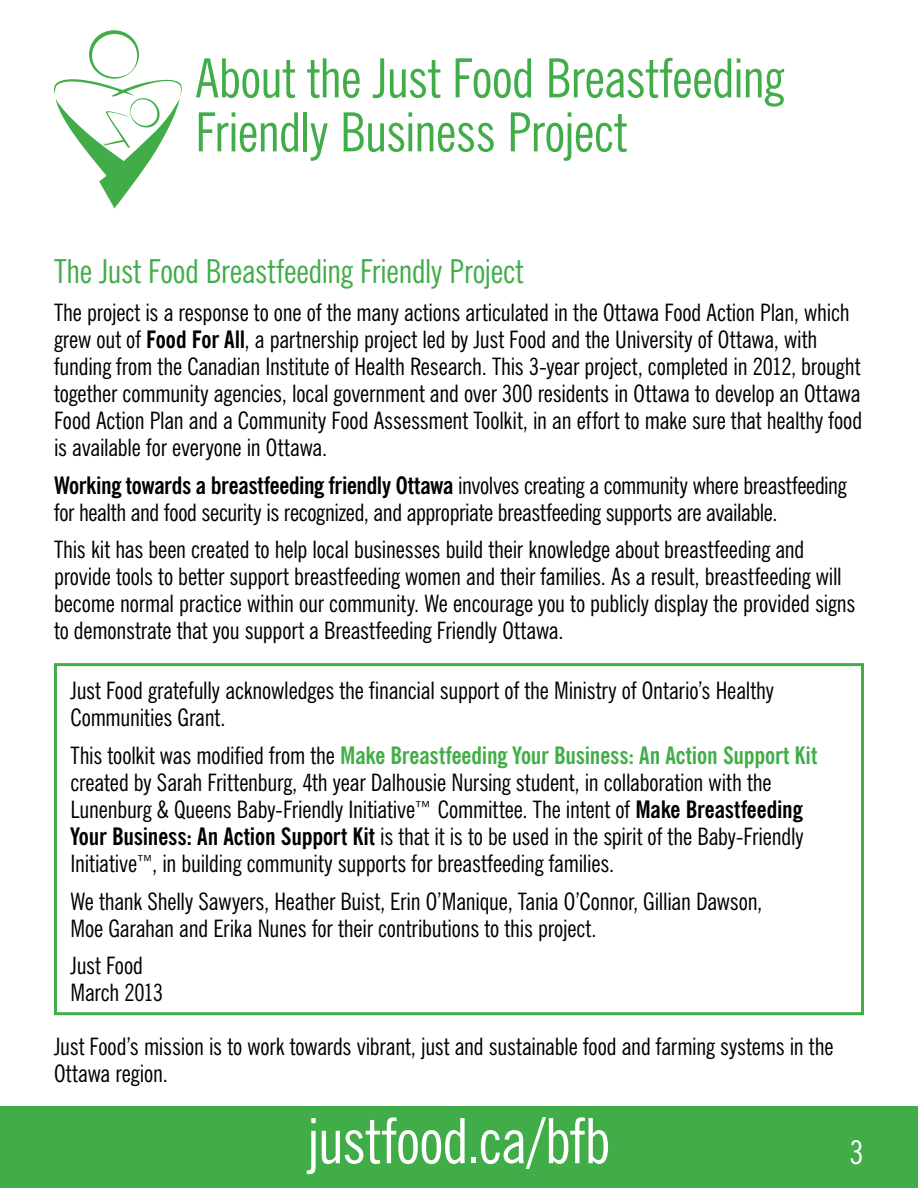
<style>
.page{position:relative;width:918px;height:1188px;background:#fff}
.page>*{position:absolute;margin:0;border:0;box-sizing:border-box;transform-origin:0 0}
.t1{font:condensed 62.55px "News Gothic BT";letter-spacing:-.01em;color:#fff}
.t2{font:condensed 54px/54px "News Gothic BT";letter-spacing:-.015em;color:#41ad49}
.t3{font:condensed 33px "News Gothic BT";letter-spacing:-.01em;color:#41ad49}
.t4{font:condensed 33px "News Gothic BT";color:#fff}
.t5{font:condensed 24px/27px "News Gothic BT";letter-spacing:-.01em;color:#000}
.s1{font-weight:700}
.s2{font-weight:700;color:#41ad49}
</style>
<div class="page">
<div style="left:0;top:1106px;width:918px;height:82px;background:#41ad49"></div>
<div style="left:54px;top:663px;width:810px;height:352px;border:3px solid #41ad49"></div>
<svg style="left:54px;top:30px;width:128px;height:178px"></svg>
<h2 class="t2" style="left:195px;top:51px;width:590px">About the Just Food Breastfeeding<br>Friendly Business Project</h2>
<h3 class="t3" style="left:54px;top:251px;width:471px">The Just Food Breastfeeding Friendly Project</h3>
<p class="t5" style="left:54px;top:299px;width:810px">The project is a response to one of the many actions articulated in the Ottawa Food Action Plan, which grew out of <span class="s1">Food For All</span>, a partnership project led by Just Food and the University of Ottawa, with funding from the Canadian Institute of Health Research. This 3-year project, completed in 2012, brought together community agencies, local government and over 300 residents in Ottawa to develop an Ottawa Food Action Plan and a Community Food Assessment Toolkit, in an effort to make sure that healthy food is available for everyone in Ottawa.</p>
<p class="t5" style="left:54px;top:471px;width:794px"><span class="s1">Working towards a breastfeeding friendly Ottawa</span> involves creating a community where breastfeeding for health and food security is recognized, and appropriate breastfeeding supports are available.</p>
<p class="t5" style="left:54px;top:536px;width:803px">This kit has been created to help local businesses build their knowledge about breastfeeding and provide tools to better support breastfeeding women and their families. As a result, breastfeeding will become normal practice within our community. We encourage you to publicly display the provided signs to demonstrate that you support a Breastfeeding Friendly Ottawa.</p>
<p class="t5" style="left:70px;top:677px;width:705px">Just Food gratefully acknowledges the financial support of the Ministry of Ontario’s Healthy<br>Communities Grant.</p>
<p class="t5" style="left:70px;top:741px;width:748px">This toolkit was modified from the <span class="s2">Make Breastfeeding Your Business: An Action Support Kit </span>created by Sarah Frittenburg, 4th year Dalhousie Nursing student, in collaboration with the Lunenburg &amp; Queens Baby-Friendly Initiative™ Committee. The intent of <span class="s1">Make Breastfeeding Your Business: An Action Support Kit</span> is that it is to be used in the spirit of the Baby-Friendly Initiative™, in building community supports for breastfeeding families.</p>
<p class="t5" style="left:70px;top:887px;width:693px">We thank Shelly Sawyers, Heather Buist, Erin O’Manique, Tania O’Connor, Gillian Dawson,<br>Moe Garahan and Erika Nunes for their contributions to this project.</p>
<p class="t5" style="left:70px;top:952px;width:94px">Just Food<br>March 2013</p>
<p class="t5" style="left:54px;top:1033px;width:781px">Just Food’s mission is to work towards vibrant, just and sustainable food and farming systems in the<br>Ottawa region.</p>
<h1 class="t1" style="left:308px;top:1103px;width:304px">justfood.ca/bfb</h1>
<h3 class="t4" style="left:850px;top:1132px;width:16px">3</h3>
</div>
